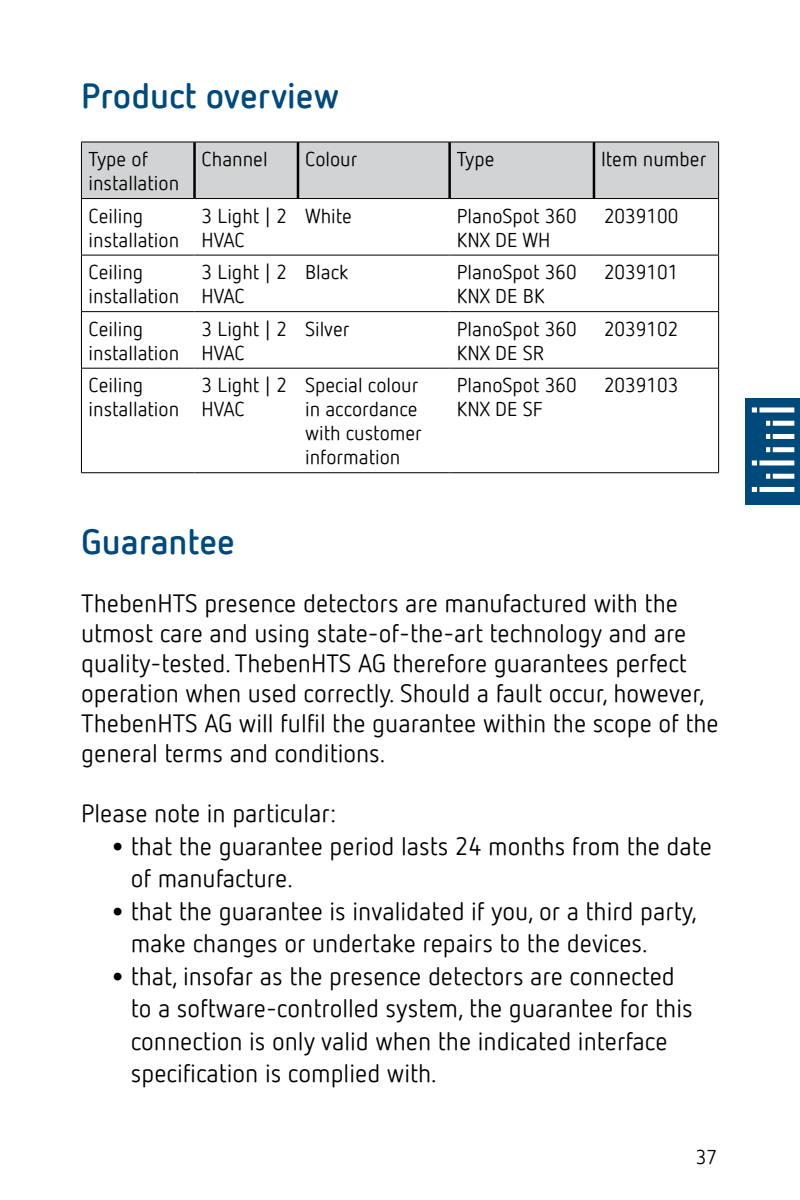
<style>
.page{position:relative;width:800px;height:1200px;background:#fff}
.page>*{position:absolute;margin:0;border:0;box-sizing:border-box;transform-origin:0 0}
.t1{font:700 35px "Netto Offc Pro";color:#004a7b}
.t2{font:25px/30px "Netto Offc Pro";color:#000}
.t3{font:20px/24px "Theben Netto Offc Pro";color:#000}
.t4{font:20px "Netto Offc Pro";color:#000}
.s1{font-size:45px}
</style>
<div class="page">
<div style="left:745px;top:398px;width:55px;height:106px;background:#004a7b"></div>
<div style="left:752px;top:407px;width:42px;height:5px;background:#fff"></div>
<div style="left:766px;top:421px;width:28px;height:5px;background:#fff"></div>
<div style="left:766px;top:434px;width:28px;height:5px;background:#fff"></div>
<div style="left:766px;top:447px;width:28px;height:5px;background:#fff"></div>
<div style="left:766px;top:474px;width:28px;height:5px;background:#fff"></div>
<div style="left:752px;top:460px;width:42px;height:5px;background:#fff"></div>
<div style="left:752px;top:487px;width:42px;height:5px;background:#fff"></div>
<hr style="left:757px;top:406px;width:3px;height:92px;background:#004a7b">
<hr style="left:770px;top:419px;width:3px;height:36px;background:#004a7b">
<hr style="left:770px;top:470px;width:3px;height:14px;background:#004a7b">
<div style="left:82px;top:143px;width:636px;height:55px;background:#d1d3d4"></div>
<hr style="left:193px;top:142px;width:3px;height:56px;background:#000">
<hr style="left:297px;top:142px;width:2px;height:56px;background:#000">
<hr style="left:448px;top:142px;width:3px;height:56px;background:#000">
<hr style="left:593px;top:142px;width:2px;height:56px;background:#000">
<hr style="left:594px;top:198px;width:125px;height:1px;background:#000">
<hr style="left:718px;top:199px;width:1px;height:56px;background:#000">
<hr style="left:594px;top:255px;width:125px;height:1px;background:#000">
<hr style="left:718px;top:255px;width:1px;height:56px;background:#000">
<hr style="left:594px;top:311px;width:125px;height:1px;background:#000">
<hr style="left:718px;top:312px;width:1px;height:56px;background:#000">
<hr style="left:594px;top:368px;width:125px;height:1px;background:#000">
<hr style="left:718px;top:368px;width:1px;height:104px;background:#000">
<hr style="left:594px;top:472px;width:125px;height:1px;background:#000">
<hr style="left:81px;top:199px;width:1px;height:56px;background:#000">
<hr style="left:81px;top:255px;width:1px;height:56px;background:#000">
<hr style="left:81px;top:312px;width:1px;height:56px;background:#000">
<hr style="left:81px;top:368px;width:1px;height:104px;background:#000">
<hr style="left:81px;top:472px;width:114px;height:1px;background:#000">
<hr style="left:81px;top:142px;width:1px;height:56px;background:#000">
<hr style="left:81px;top:142px;width:114px;height:1px;background:#000">
<hr style="left:195px;top:142px;width:103px;height:1px;background:#000">
<hr style="left:298px;top:142px;width:152px;height:1px;background:#000">
<hr style="left:450px;top:142px;width:144px;height:1px;background:#000">
<hr style="left:718px;top:142px;width:1px;height:56px;background:#000">
<hr style="left:594px;top:142px;width:125px;height:1px;background:#000">
<hr style="left:81px;top:198px;width:114px;height:1px;background:#000">
<hr style="left:195px;top:198px;width:103px;height:1px;background:#000">
<hr style="left:298px;top:198px;width:152px;height:1px;background:#000">
<hr style="left:450px;top:198px;width:144px;height:1px;background:#000">
<hr style="left:195px;top:255px;width:103px;height:1px;background:#000">
<hr style="left:298px;top:255px;width:152px;height:1px;background:#000">
<hr style="left:450px;top:255px;width:144px;height:1px;background:#000">
<hr style="left:195px;top:311px;width:103px;height:1px;background:#000">
<hr style="left:298px;top:311px;width:152px;height:1px;background:#000">
<hr style="left:450px;top:311px;width:144px;height:1px;background:#000">
<hr style="left:195px;top:368px;width:103px;height:1px;background:#000">
<hr style="left:298px;top:368px;width:152px;height:1px;background:#000">
<hr style="left:450px;top:368px;width:144px;height:1px;background:#000">
<hr style="left:450px;top:472px;width:144px;height:1px;background:#000">
<hr style="left:81px;top:255px;width:114px;height:1px;background:#000">
<hr style="left:195px;top:472px;width:103px;height:1px;background:#000">
<hr style="left:298px;top:472px;width:152px;height:1px;background:#000">
<hr style="left:81px;top:311px;width:114px;height:1px;background:#000">
<hr style="left:81px;top:368px;width:114px;height:1px;background:#000">
<h1 class="t1" style="left:81px;top:73px;width:260px">Product overview</h1>
<p class="t3" style="left:89px;top:146px;width:92px">Type of installation</p>
<p class="t3" style="left:202px;top:146px;width:68px">Channel</p>
<p class="t3" style="left:305px;top:146px;width:54px">Colour</p>
<p class="t3" style="left:457px;top:146px;width:39px">Type</p>
<p class="t3" style="left:601px;top:146px;width:107px">Item number</p>
<p class="t3" style="left:89px;top:203px;width:92px">Ceiling installation</p>
<p class="t3" style="left:202px;top:203px;width:87px">3 Light | 2<br>HVAC</p>
<p class="t3" style="left:305px;top:203px;width:48px">White</p>
<p class="t3" style="left:457px;top:203px;width:121px">PlanoSpot 360<br>KNX DE WH</p>
<p class="t3" style="left:604px;top:203px;width:76px">2039100</p>
<p class="t3" style="left:89px;top:259px;width:92px">Ceiling installation</p>
<p class="t3" style="left:202px;top:259px;width:87px">3 Light | 2<br>HVAC</p>
<p class="t3" style="left:305px;top:259px;width:45px">Black</p>
<p class="t3" style="left:457px;top:259px;width:121px">PlanoSpot 360<br>KNX DE BK</p>
<p class="t3" style="left:604px;top:259px;width:76px">2039101</p>
<p class="t3" style="left:89px;top:316px;width:92px">Ceiling installation</p>
<p class="t3" style="left:202px;top:316px;width:87px">3 Light | 2<br>HVAC</p>
<p class="t3" style="left:305px;top:316px;width:46px">Silver</p>
<p class="t3" style="left:457px;top:316px;width:121px">PlanoSpot 360<br>KNX DE SR</p>
<p class="t3" style="left:604px;top:316px;width:76px">2039102</p>
<p class="t3" style="left:89px;top:372px;width:92px">Ceiling installation</p>
<p class="t3" style="left:202px;top:372px;width:87px">3 Light | 2<br>HVAC</p>
<p class="t3" style="left:305px;top:372px;width:118px">Special colour in accordance with customer information</p>
<p class="t3" style="left:457px;top:372px;width:121px">PlanoSpot 360<br>KNX DE SF</p>
<p class="t3" style="left:604px;top:372px;width:76px">2039103</p>
<h1 class="t1" style="left:81px;top:518px;width:155px">Guarantee</h1>
<p class="t2" style="left:81px;top:588px;width:639px">ThebenHTS presence detectors are manufactured with the utmost care and using state-of-the-art technology and are quality-tested. ThebenHTS AG therefore guarantees perfect operation when used correctly. Should a fault occur, however, ThebenHTS AG will fulfil the guarantee within the scope of the general terms and conditions.</p>
<p class="t2" style="left:81px;top:798px;width:256px">Please note in particular:</p>
<p class="t2" style="left:131px;top:829px;width:583px;line-height:32.5px;text-indent:-25px"><span class="s1">•</span>that the guarantee period lasts 24 months from the date of manufacture.</p>
<p class="t2" style="left:131px;top:894px;width:568px;line-height:32.5px;text-indent:-25px"><span class="s1">•</span>that the guarantee is invalidated if you, or a third party, make changes or undertake repairs to the devices.</p>
<p class="t2" style="left:131px;top:959px;width:564px;line-height:32.5px;text-indent:-25px"><span class="s1">•</span>that, insofar as the presence detectors are connected to a software-controlled system, the guarantee for this connection is only valid when the indicated interface specification is complied with.</p>
<p class="t4" style="left:696px;top:1144px;width:23px">37</p>
</div>
